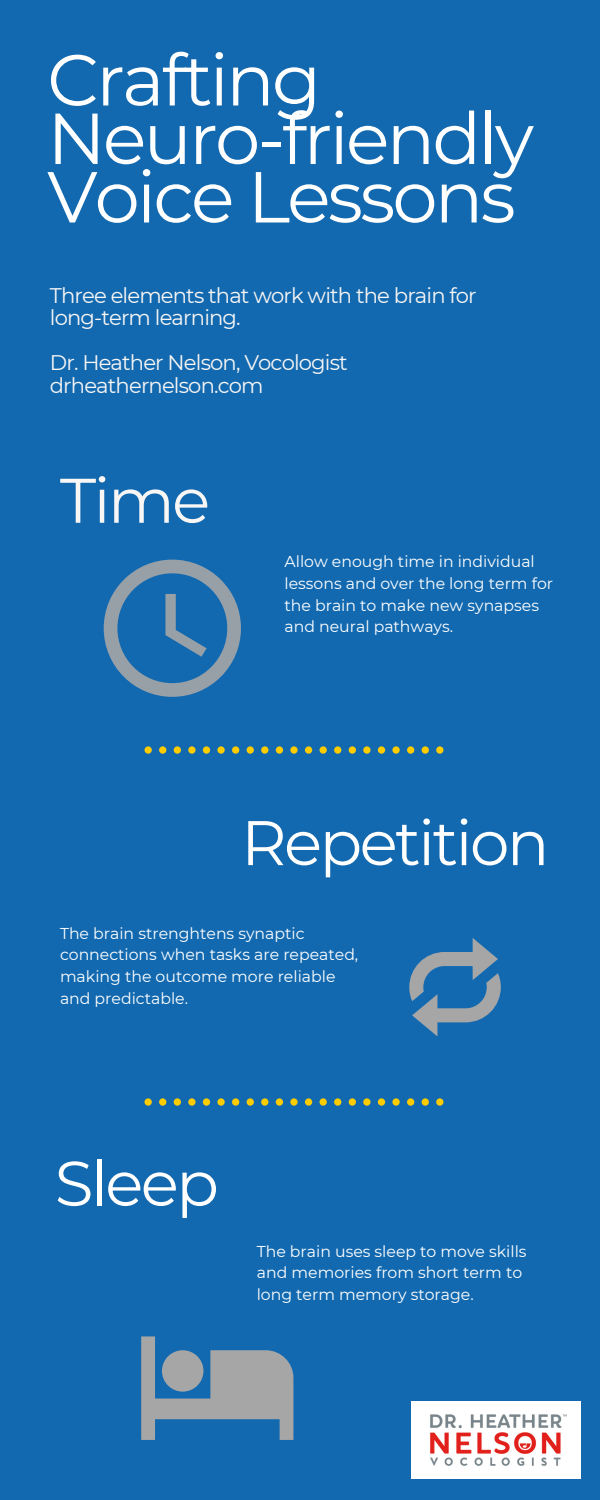
<style>
.page{position:relative;width:600px;height:1500px;background:#1269b0}
.page>*{position:absolute;margin:0;border:0;box-sizing:border-box;transform-origin:0 0}
.t1{font:72px/58.5px "Montserrat";letter-spacing:-.04em;color:#fff}
.t2{font:62.9px "Montserrat";letter-spacing:-.04em;color:#fff}
.t3{font:62.9px "Montserrat";color:#f9f7f5}
.t4{font:21.1px/22.5px "Montserrat";letter-spacing:-.04em;color:#f9f7f5}
.t5{font:15.7px/21.8px "Montserrat";color:#fff}
</style>
<div class="page">
<svg style="left:145px;top:746px;width:298px;height:8px"></svg>
<svg style="left:145px;top:1098px;width:298px;height:8px"></svg>
<svg style="left:141px;top:1336px;width:152px;height:104px"></svg>
<svg style="left:409px;top:938px;width:92px;height:98px"></svg>
<svg style="left:104px;top:560px;width:137px;height:137px"></svg>
<img style="left:411px;top:1402px;width:169px;height:76px">
<h1 class="t1" style="left:47px;top:50px;width:488px">Crafting<br>Neuro-friendly<br>Voice Lessons</h1>
<h3 class="t4" style="left:50px;top:284px;width:428px">Three elements that work with the brain for long-term learning.</h3>
<h3 class="t4" style="left:50px;top:351px;width:299px">Dr. Heather Nelson, Vocologist drheathernelson.com</h3>
<h2 class="t3" style="left:60px;top:462px;width:152px">Time</h2>
<p class="t5" style="left:285px;top:551px;width:270px">Allow enough time in individual lessons and over the long term for the brain to make new synapses and neural pathways.</p>
<h2 class="t2" style="left:241px;top:804px;width:310px">Repetition</h2>
<p class="t5" style="left:60px;top:922px;width:300px">The brain strenghtens synaptic connections when tasks are repeated, making the outcome more reliable and predictable.</p>
<h2 class="t2" style="left:55px;top:1145px;width:166px">Sleep</h2>
<p class="t5" style="left:257px;top:1240px;width:271px">The brain uses sleep to move skills and memories from short term to long term memory storage.</p>
</div>
